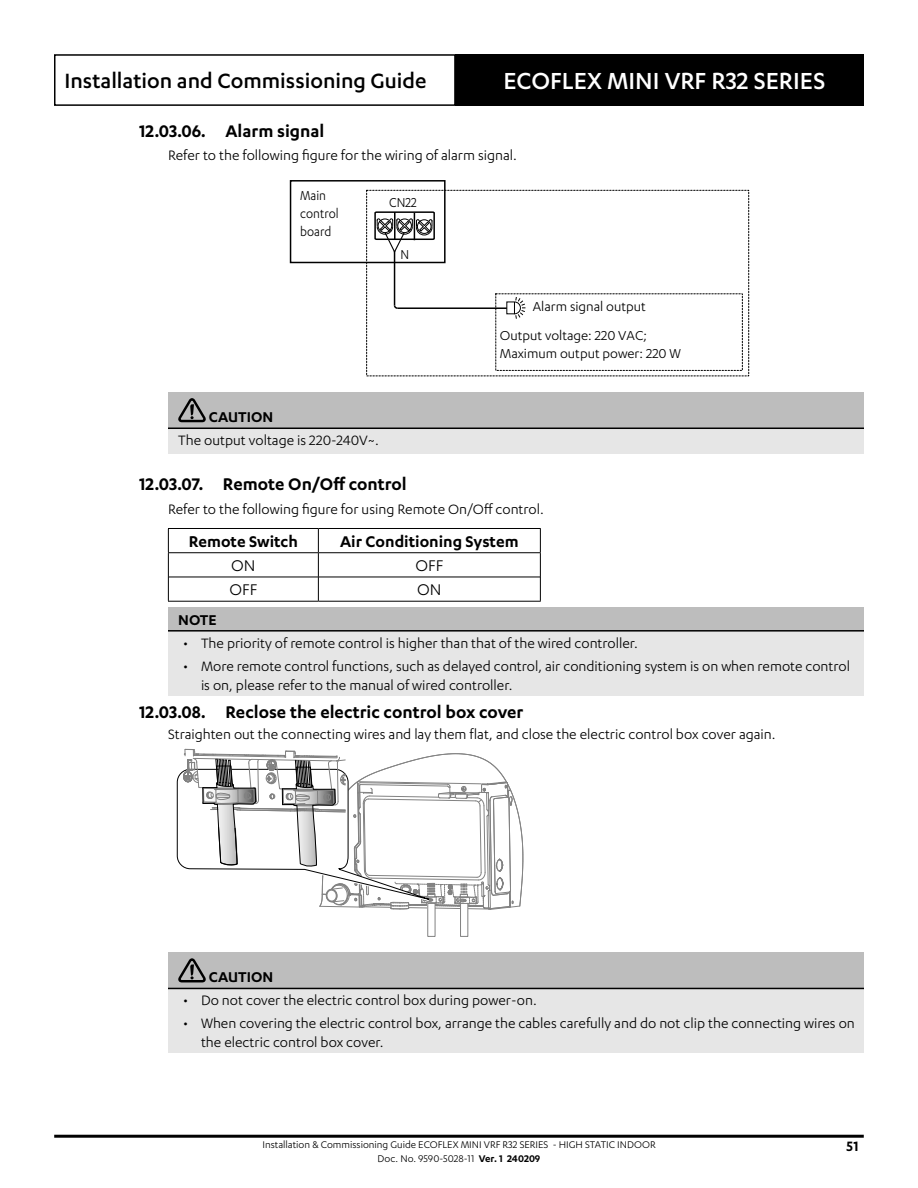
<style>
.page{position:relative;width:918px;height:1188px;background:#fff}
.page>*{position:absolute;margin:0;border:0;box-sizing:border-box;transform-origin:0 0}
.t1{font:500 27px "Karbon";color:#fff}
.t2{font:500 24px "Karbon";color:#000}
.t3{font:600 19.5px "Karbon";color:#000}
.Model_Number_Labels{font:600 18px "Karbon";color:#000}
.Model_Number_Labels-2{font:18px "Karbon";color:#000}
.NOTES_Title{font:600 16.5px "Karbon";color:#000}
.Paragraph_01_Subsubsec{font:15.75px/18.9px "Karbon";color:#000}
.NOTES_Content_10_5{font:15.75px "Karbon";color:#000}
.t4{font:600 15.75px "Karbon";color:#000}
.t5{font:15px/29.4px "Karbon";color:#000;text-align:right}
.t6{font:15px/18px "Karbon";color:#000;scale:.9 1}
.t7{font:11.25px/13.5px "Karbon";color:#000;text-align:center}
.s1{font-weight:600}
</style>
<div class="page">
<hr style="left:54px;top:1135px;width:810px;height:3px;background:#000">
<div style="left:54px;top:54px;width:402px;height:52px;border:2px solid #000"></div>
<div style="left:456px;top:54px;width:408px;height:52px;background:#000"></div>
<div style="left:290px;top:180px;width:156px;height:83px;border:2px solid #000"></div>
<svg style="left:514px;top:297px;width:12px;height:22px"></svg>
<div style="left:506px;top:302px;width:9px;height:12px;border:1px solid #000"></div>
<hr style="left:398px;top:307px;width:109px;height:2px;background:#000">
<svg style="left:393px;top:304px;width:6px;height:5px"></svg>
<svg style="left:374px;top:211px;width:61px;height:43px"></svg>
<hr style="left:394px;top:251px;width:1px;height:54px;background:#000">
<div style="left:496px;top:294px;width:247px;height:77px;border:1px dashed #000"></div>
<div style="left:168px;top:392px;width:696px;height:36px;background:#bdbdbd"></div>
<div style="left:168px;top:428px;width:696px;height:26px;background:#e6e6e6"></div>
<hr style="left:168px;top:428px;width:696px;height:1px;background:#000">
<svg style="left:178px;top:398px;width:28px;height:25px"></svg>
<hr style="left:169px;top:577px;width:149px;height:1px;background:#000">
<hr style="left:318px;top:577px;width:222px;height:1px;background:#000">
<svg style="left:318px;top:529px;width:1px;height:72px"></svg>
<hr style="left:168px;top:601px;width:150px;height:1px;background:#000">
<hr style="left:318px;top:601px;width:223px;height:1px;background:#000">
<hr style="left:168px;top:528px;width:150px;height:1px;background:#000">
<svg style="left:168px;top:529px;width:1px;height:72px"></svg>
<hr style="left:318px;top:528px;width:223px;height:1px;background:#000">
<svg style="left:540px;top:529px;width:1px;height:72px"></svg>
<hr style="left:168px;top:552px;width:150px;height:1px;background:#000">
<hr style="left:318px;top:552px;width:223px;height:1px;background:#000">
<div style="left:168px;top:608px;width:696px;height:23px;background:#bdbdbd"></div>
<div style="left:168px;top:631px;width:696px;height:65px;background:#e6e6e6"></div>
<hr style="left:168px;top:630px;width:696px;height:2px;background:#000">
<div style="left:427px;top:903px;width:8px;height:34px;border:1px solid #828282"></div>
<div style="left:460px;top:903px;width:8px;height:34px;border:1px solid #828282"></div>
<svg style="left:176px;top:749px;width:348px;height:162px"></svg>
<div style="left:168px;top:952px;width:696px;height:36px;background:#bdbdbd"></div>
<div style="left:168px;top:988px;width:696px;height:65px;background:#e6e6e6"></div>
<hr style="left:168px;top:988px;width:696px;height:1px;background:#000">
<svg style="left:178px;top:958px;width:28px;height:25px"></svg>
<h2 class="t2" style="left:64px;top:67px;width:364px">Installation and Commissioning Guide</h2>
<h1 class="t1" style="left:503px;top:66px;width:323px">ECOFLEX MINI VRF R32 SERIES</h1>
<p class="t3" style="left:139px;top:120px;width:187px">12.03.06. Alarm signal</p>
<p class="Paragraph_01_Subsubsec" style="left:168px;top:145px;width:351px">Refer to the following figure for the wiring of alarm signal.</p>
<p class="t6" style="left:300px;top:186px;width:44px">Main control board</p>
<p class="t6" style="left:389px;top:193px;width:32px">CN22</p>
<p class="t6" style="left:400px;top:245px;width:11px">N</p>
<p class="t5" style="left:500px;top:291px;width:149px">Alarm signal output<br>Output voltage: 220 VAC;</p>
<p class="t5" style="left:500px;top:339px;width:183px">Maximum output power: 220 W</p>
<p class="NOTES_Title" style="left:209px;top:408px;width:66px">CAUTION</p>
<p class="NOTES_Content_10_5" style="left:178px;top:432px;width:202px">The output voltage is 220-240V~.</p>
<p class="t3" style="left:139px;top:474px;width:269px">12.03.07. Remote On/Off control</p>
<p class="Paragraph_01_Subsubsec" style="left:168px;top:499px;width:377px">Refer to the following figure for using Remote On/Off control.</p>
<p class="Model_Number_Labels" style="left:189px;top:531px;width:111px">Remote Switch</p>
<p class="Model_Number_Labels" style="left:340px;top:531px;width:180px">Air Conditioning System</p>
<p class="Model_Number_Labels-2" style="left:231px;top:556px;width:26px">ON</p>
<p class="Model_Number_Labels-2" style="left:415px;top:556px;width:29px">OFF</p>
<p class="Model_Number_Labels-2" style="left:229px;top:580px;width:29px">OFF</p>
<p class="Model_Number_Labels-2" style="left:417px;top:580px;width:26px">ON</p>
<p class="NOTES_Title" style="left:178px;top:610px;width:40px">NOTE</p>
<p class="Paragraph_01_Subsubsec" style="left:183px;top:633px;width:456px">• The priority of remote control is higher than that of the wired controller.</p>
<p class="Paragraph_01_Subsubsec" style="left:201px;top:656px;width:651px;text-indent:-18px">• More remote control functions, such as delayed control, air conditioning system is on when remote control is on, please refer to the manual of wired controller.</p>
<p class="t3" style="left:139px;top:701px;width:386px">12.03.08. Reclose the electric control box cover</p>
<p class="Paragraph_01_Subsubsec" style="left:168px;top:724px;width:609px">Straighten out the connecting wires and lay them flat, and close the electric control box cover again.</p>
<p class="NOTES_Title" style="left:209px;top:968px;width:66px">CAUTION</p>
<p class="Paragraph_01_Subsubsec" style="left:183px;top:991px;width:355px">• Do not cover the electric control box during power-on.</p>
<p class="Paragraph_01_Subsubsec" style="left:201px;top:1014px;width:655px;text-indent:-18px">• When covering the electric control box, arrange the cables carefully and do not clip the connecting wires on the electric control box cover.</p>
<p class="t7" style="left:262px;top:1138px;width:395px">Installation &amp; Commissioning Guide ECOFLEX MINI VRF R32 SERIES - HIGH STATIC INDOOR<br>Doc. No. 9590-5028-11 <span class="s1">Ver. 1 240209</span></p>
<p class="t4" style="left:847px;top:1137px;width:13px">51</p>
</div>
